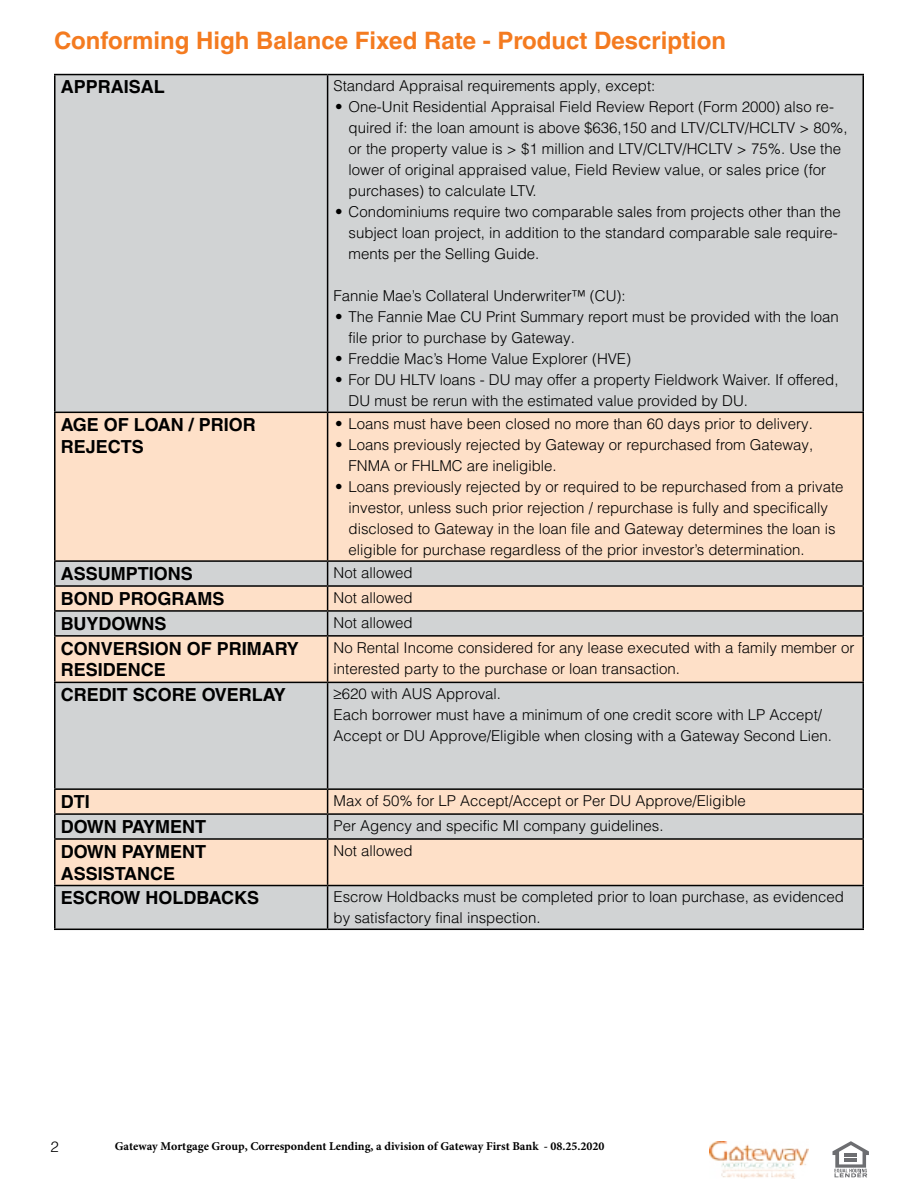
<style>
.page{position:relative;width:918px;height:1188px;background:#fff}
.page>*{position:absolute;margin:0;border:0;box-sizing:border-box;transform-origin:0 0}
.t1{font:700 24px "Helvetica LT Pro";color:#f47b20}
.t2{font:700 18px/21.6px "Helvetica LT Pro";color:#000}
.t3{font:300 15px/21px "Helvetica LT Pro";color:#000}
.t4{font:700 12px "Minion Pro";color:#000}
</style>
<div class="page">
<img style="left:710px;top:1141px;width:99px;height:37px">
<svg style="left:833px;top:1141px;width:36px;height:36px"></svg>
<div style="left:56px;top:75px;width:806px;height:854px;background:#d1d3d4"></div>
<svg style="left:56px;top:413px;width:806px;height:472px;background:#ecdacc"></svg>
<hr style="left:54px;top:74px;width:274px;height:1px;background:#000">
<hr style="left:54px;top:75px;width:2px;height:337px;background:#000">
<hr style="left:328px;top:74px;width:536px;height:1px;background:#000">
<hr style="left:327px;top:75px;width:1px;height:337px;background:#000">
<hr style="left:862px;top:75px;width:2px;height:337px;background:#000">
<hr style="left:54px;top:412px;width:274px;height:1px;background:#000">
<hr style="left:54px;top:413px;width:2px;height:147px;background:#000">
<hr style="left:328px;top:412px;width:536px;height:1px;background:#000">
<hr style="left:327px;top:413px;width:1px;height:147px;background:#000">
<hr style="left:862px;top:413px;width:2px;height:147px;background:#000">
<hr style="left:54px;top:560px;width:274px;height:2px;background:#000">
<hr style="left:54px;top:562px;width:2px;height:23px;background:#000">
<hr style="left:328px;top:560px;width:536px;height:2px;background:#000">
<hr style="left:862px;top:562px;width:2px;height:23px;background:#000">
<hr style="left:54px;top:585px;width:274px;height:2px;background:#000">
<hr style="left:54px;top:587px;width:2px;height:23px;background:#000">
<hr style="left:328px;top:585px;width:536px;height:2px;background:#000">
<hr style="left:862px;top:587px;width:2px;height:23px;background:#000">
<hr style="left:54px;top:610px;width:274px;height:2px;background:#000">
<hr style="left:54px;top:612px;width:2px;height:23px;background:#000">
<hr style="left:328px;top:610px;width:536px;height:2px;background:#000">
<svg style="left:327px;top:562px;width:1px;height:73px"></svg>
<hr style="left:862px;top:612px;width:2px;height:23px;background:#000">
<hr style="left:54px;top:635px;width:274px;height:2px;background:#000">
<hr style="left:54px;top:637px;width:2px;height:45px;background:#000">
<hr style="left:328px;top:635px;width:536px;height:2px;background:#000">
<hr style="left:327px;top:637px;width:1px;height:45px;background:#000">
<hr style="left:862px;top:637px;width:2px;height:45px;background:#000">
<hr style="left:54px;top:682px;width:274px;height:1px;background:#000">
<hr style="left:54px;top:683px;width:2px;height:105px;background:#000">
<hr style="left:328px;top:682px;width:536px;height:1px;background:#000">
<hr style="left:327px;top:683px;width:1px;height:105px;background:#000">
<hr style="left:862px;top:683px;width:2px;height:105px;background:#000">
<hr style="left:54px;top:788px;width:274px;height:2px;background:#000">
<hr style="left:54px;top:790px;width:2px;height:23px;background:#000">
<hr style="left:328px;top:788px;width:536px;height:2px;background:#000">
<hr style="left:862px;top:790px;width:2px;height:23px;background:#000">
<hr style="left:54px;top:813px;width:274px;height:2px;background:#000">
<hr style="left:54px;top:815px;width:2px;height:23px;background:#000">
<hr style="left:328px;top:813px;width:536px;height:2px;background:#000">
<svg style="left:327px;top:790px;width:1px;height:48px"></svg>
<hr style="left:862px;top:815px;width:2px;height:23px;background:#000">
<hr style="left:54px;top:838px;width:274px;height:2px;background:#000">
<hr style="left:54px;top:840px;width:2px;height:45px;background:#000">
<hr style="left:328px;top:838px;width:536px;height:2px;background:#000">
<hr style="left:327px;top:840px;width:1px;height:45px;background:#000">
<hr style="left:862px;top:840px;width:2px;height:45px;background:#000">
<hr style="left:54px;top:885px;width:274px;height:1px;background:#000">
<hr style="left:54px;top:886px;width:2px;height:43px;background:#000">
<hr style="left:328px;top:885px;width:536px;height:1px;background:#000">
<hr style="left:327px;top:886px;width:1px;height:43px;background:#000">
<hr style="left:862px;top:886px;width:2px;height:43px;background:#000">
<hr style="left:54px;top:929px;width:274px;height:1px;background:#000">
<hr style="left:328px;top:929px;width:536px;height:1px;background:#000">
<h1 class="t1" style="left:54px;top:26px;width:674px">Conforming High Balance Fixed Rate - Product Description</h1>
<p class="t2" style="left:61px;top:76px;width:106px">APPRAISAL</p>
<p class="t3" style="left:334px;top:75px;width:323px">Standard Appraisal requirements apply, except:</p>
<p class="t3" style="left:349px;top:96px;width:501px;text-indent:-14px">• One-Unit Residential Appraisal Field Review Report (Form 2000) also re&shy;quired if: the loan amount is above $636,150 and LTV/CLTV/HCLTV &gt; 80%, or the property value is &gt; $1 million and LTV/CLTV/HCLTV &gt; 75%. Use the lower of original appraised value, Field Review value, or sales price (for purchases) to calculate LTV.</p>
<p class="t3" style="left:349px;top:201px;width:494px;text-indent:-14px">• Condominiums require two comparable sales from projects other than the subject loan project, in addition to the standard comparable sale require&shy;ments per the Selling Guide.</p>
<p class="t3" style="left:334px;top:285px;width:294px">Fannie Mae’s Collateral Underwriter™ (CU):</p>
<p class="t3" style="left:349px;top:306px;width:492px;text-indent:-14px">• The Fannie Mae CU Print Summary report must be provided with the loan file prior to purchase by Gateway.</p>
<p class="t3" style="left:335px;top:348px;width:298px">• Freddie Mac’s Home Value Explorer (HVE)</p>
<p class="t3" style="left:349px;top:369px;width:492px;text-indent:-14px">• For DU HLTV loans - DU may offer a property Fieldwork Waiver. If offered,<br>DU must be rerun with the estimated value provided by DU.</p>
<p class="t2" style="left:61px;top:414px;width:197px">AGE OF LOAN / PRIOR<br>REJECTS</p>
<p class="t3" style="left:335px;top:413px;width:479px">• Loans must have been closed no more than 60 days prior to delivery.</p>
<p class="t3" style="left:349px;top:434px;width:466px;text-indent:-14px">• Loans previously rejected by Gateway or repurchased from Gateway,<br>FNMA or FHLMC are ineligible.</p>
<p class="t3" style="left:349px;top:476px;width:496px;text-indent:-14px">• Loans previously rejected by or required to be repurchased from a private investor, unless such prior rejection / repurchase is fully and specifically disclosed to Gateway in the loan file and Gateway determines the loan is eligible for purchase regardless of the prior investor’s determination.</p>
<p class="t2" style="left:61px;top:563px;width:134px">ASSUMPTIONS</p>
<p class="t3" style="left:334px;top:562px;width:81px">Not allowed</p>
<p class="t2" style="left:61px;top:588px;width:165px">BOND PROGRAMS</p>
<p class="t3" style="left:334px;top:587px;width:81px">Not allowed</p>
<p class="t2" style="left:61px;top:613px;width:107px">BUYDOWNS</p>
<p class="t3" style="left:334px;top:612px;width:81px">Not allowed</p>
<p class="t2" style="left:61px;top:638px;width:240px">CONVERSION OF PRIMARY<br>RESIDENCE</p>
<p class="t3" style="left:334px;top:637px;width:522px">No Rental Income considered for any lease executed with a family member or interested party to the purchase or loan transaction.</p>
<p class="t2" style="left:61px;top:684px;width:227px">CREDIT SCORE OVERLAY</p>
<p class="t3" style="left:334px;top:683px;width:500px">≥620 with AUS Approval.<br>Each borrower must have a minimum of one credit score with LP Accept/<br>Accept or DU Approve/Eligible when closing with a Gateway Second Lien.</p>
<p class="t2" style="left:61px;top:791px;width:30px">DTI</p>
<p class="t3" style="left:334px;top:790px;width:414px">Max of 50% for LP Accept/Accept or Per DU Approve/Eligible</p>
<p class="t2" style="left:61px;top:816px;width:147px">DOWN PAYMENT</p>
<p class="t3" style="left:334px;top:815px;width:332px">Per Agency and specific MI company guidelines.</p>
<p class="t2" style="left:61px;top:841px;width:147px">DOWN PAYMENT<br>ASSISTANCE</p>
<p class="t3" style="left:334px;top:840px;width:81px">Not allowed</p>
<p class="t2" style="left:61px;top:887px;width:200px">ESCROW HOLDBACKS</p>
<p class="t3" style="left:334px;top:886px;width:512px">Escrow Holdbacks must be completed prior to loan purchase, as evidenced by satisfactory final inspection.</p>
<p class="t3" style="left:50px;top:1136px;width:10px">2</p>
<p class="t4" style="left:115px;top:1137px;width:491px">Gateway Mortgage Group, Correspondent Lending, a division of Gateway First Bank - 08.25.2020</p>
</div>
